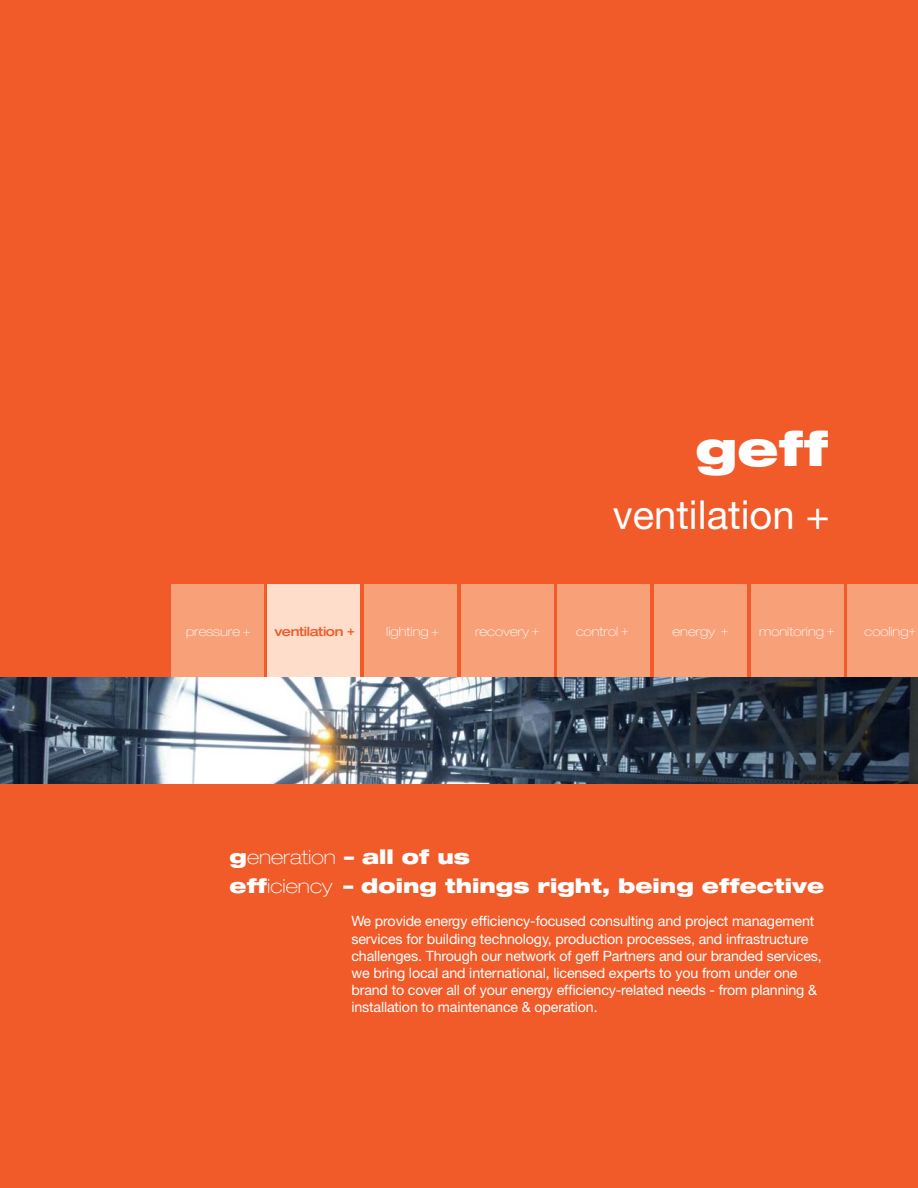
<style>
.page{position:relative;width:918px;height:1188px;background:#f15a29}
.page>*{position:absolute;margin:0;border:0;box-sizing:border-box;transform-origin:0 0}
.t1{font:900 expanded 47.55px "Helvetica Neue";color:#fff}
.t2{font:39.9px "Helvetica Neue";color:#fff}
.t3{font:900 expanded 19.8px/28.3px "Helvetica Neue";color:#fff}
.t4{font:14.25px/17.1px "Helvetica Neue";letter-spacing:-.01em;color:#fff}
.t5{font:100 expanded 12.75px "Helvetica Neue";color:#fff}
.t6{font:500 expanded 12.75px "Helvetica Neue";letter-spacing:-.03em;color:#f15a29}
.s1{font-weight:100}
</style>
<div class="page">
<div style="left:558px;top:585px;width:92px;height:92px;background:#f8a078"></div>
<div style="left:654px;top:585px;width:93px;height:92px;background:#f8a078"></div>
<div style="left:461px;top:585px;width:92px;height:92px;background:#f8a078"></div>
<div style="left:752px;top:585px;width:92px;height:92px;background:#f8a078"></div>
<div style="left:847px;top:585px;width:71px;height:92px;background:#f8a078"></div>
<div style="left:364px;top:585px;width:93px;height:92px;background:#f8a078"></div>
<div style="left:268px;top:585px;width:92px;height:92px;background:#feddcb"></div>
<div style="left:171px;top:585px;width:93px;height:92px;background:#f8a078"></div>
<img style="left:1px;top:677px;width:917px;height:107px">
<h1 class="t1" style="left:695px;top:431px;width:135px">geff</h1>
<h2 class="t2" style="left:613px;top:500px;width:219px">ventilation +</h2>
<p class="t6" style="left:274px;top:627px;width:82px">ventilation +</p>
<p class="t5" style="left:576px;top:627px;width:54px">control +</p>
<p class="t5" style="left:672px;top:627px;width:57px">energy +</p>
<p class="t5" style="left:759px;top:627px;width:77px">monitoring +</p>
<p class="t5" style="left:865px;top:627px;width:53px">cooling+</p>
<p class="t5" style="left:186px;top:627px;width:66px">pressure +</p>
<p class="t5" style="left:386px;top:627px;width:54px">lighting +</p>
<p class="t5" style="left:475px;top:627px;width:66px">recovery +</p>
<h3 class="t3" style="left:230px;top:845px;width:596px">g<span class="s1">eneration</span> – all of us<br>eff<span class="s1">iciency</span> – doing things right, being effective</h3>
<p class="t4" style="left:351px;top:914px;width:472px">We provide energy efficiency-focused consulting and project management services for building technology, production processes, and infrastructure challenges. Through our network of geff Partners and our branded services, we bring local and international, licensed experts to you from under one brand to cover all of your energy efficiency-related needs - from planning &amp; installation to maintenance &amp; operation.</p>
</div>
